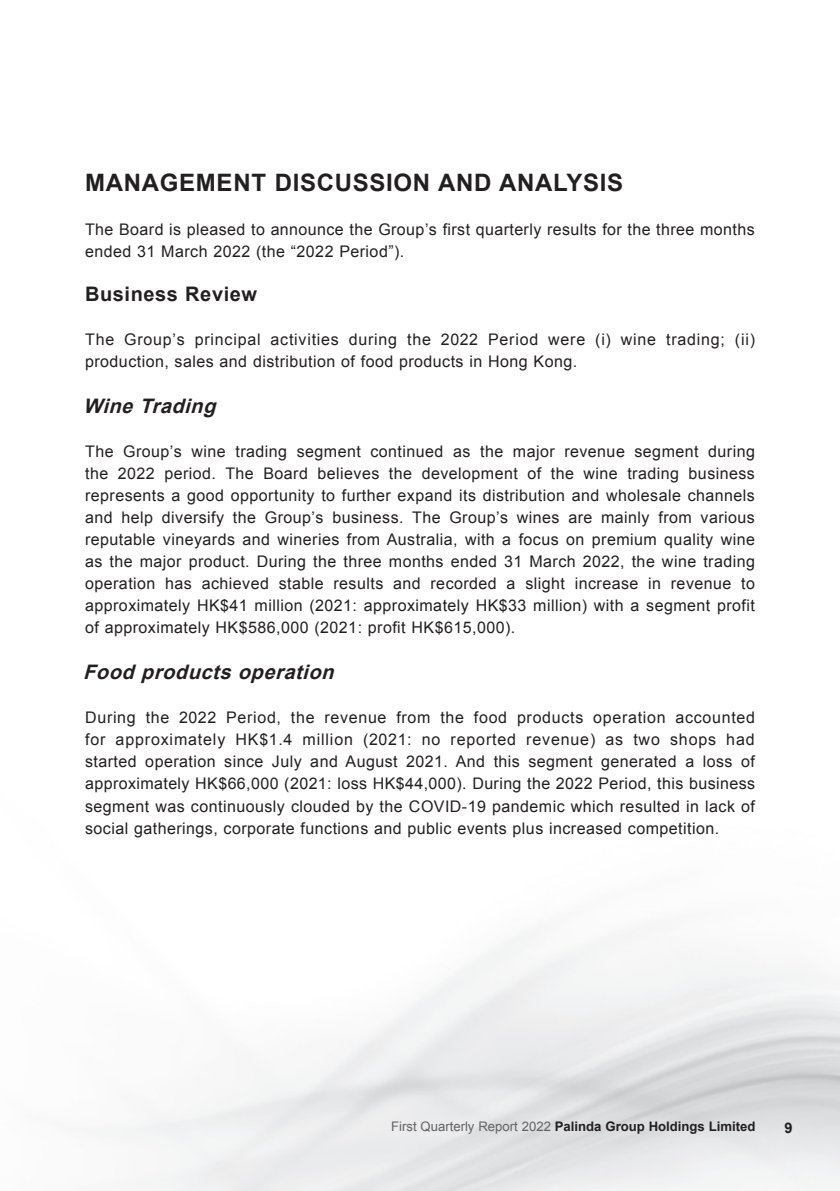
<style>
.page{position:relative;width:840px;height:1191px;background:#fff}
.page>*{position:absolute;margin:0;border:0;box-sizing:border-box;transform-origin:0 0}
.Heading_1{font:700 24px "Arial";letter-spacing:.03em;color:#231f20}
.Heading_3{font:italic 700 20px "Arial";color:#231f20}
.Heading_2{font:700 20px "Arial";letter-spacing:.03em;color:#231f20}
.Body_Text{font:16px/22px "Arial";letter-spacing:.03em;color:#231f20}
.t1{font:700 14.6px "Arial";color:#231f20}
.t2{font:700 13.2px "Arial";color:#231f20}
.s1{font-weight:400;color:#636366}
</style>
<div class="page">
<p class="Heading_1" style="left:85px;top:167px;width:539px">MANAGEMENT DISCUSSION AND ANALYSIS</p>
<p class="Body_Text" style="left:85px;top:219px;width:670px">The Board is pleased to announce the Group’s first quarterly results for the three months ended 31 March 2022 (the “2022 Period”).</p>
<p class="Heading_2" style="left:85px;top:281px;width:173px">Business Review</p>
<p class="Body_Text" style="left:85px;top:329px;width:671px">The Group’s principal activities during the 2022 Period were (i) wine trading; (ii) production, sales and distribution of food products in Hong Kong.</p>
<p class="Heading_3" style="left:83px;top:393px;width:141px">WineTrading</p>
<p class="Body_Text" style="left:85px;top:441px;width:671px;text-align:justify">The Group’s wine trading segment continued as the major revenue segment during the 2022 period. The Board believes the development of the wine trading business represents a good opportunity to further expand its distribution and wholesale channels and help diversify the Group’s business. The Group’s wines are mainly from various reputable vineyards and wineries from Australia, with a focus on premium quality wine as the major product. During the three months ended 31 March 2022, the wine trading operation has achieved stable results and recorded a slight increase in revenue to approximately HK$41 million (2021: approximately HK$33 million) with a segment profit of approximately HK$586,000 (2021: profit HK$615,000).</p>
<p class="Heading_3" style="left:83px;top:659px;width:259px">Food productsoperation</p>
<p class="Body_Text" style="left:85px;top:707px;width:671px;text-align:justify">During the 2022 Period, the revenue from the food products operation accounted for approximately HK$1.4 million (2021: no reported revenue) as two shops had started operation since July and August 2021. And this segment generated a loss of approximately HK$66,000 (2021: loss HK$44,000). During the 2022 Period, this business segment was continuously clouded by the COVID-19 pandemic which resulted in lack of social gatherings, corporate functions and public events plus increased competition.</p>
<p class="t2" style="left:391px;top:1118px;width:365px"><span class="s1">First Quarterly Report 2022</span> Palinda Group Holdings Limited</p>
<p class="t1" style="left:784px;top:1117px;width:10px">9</p>
</div>
